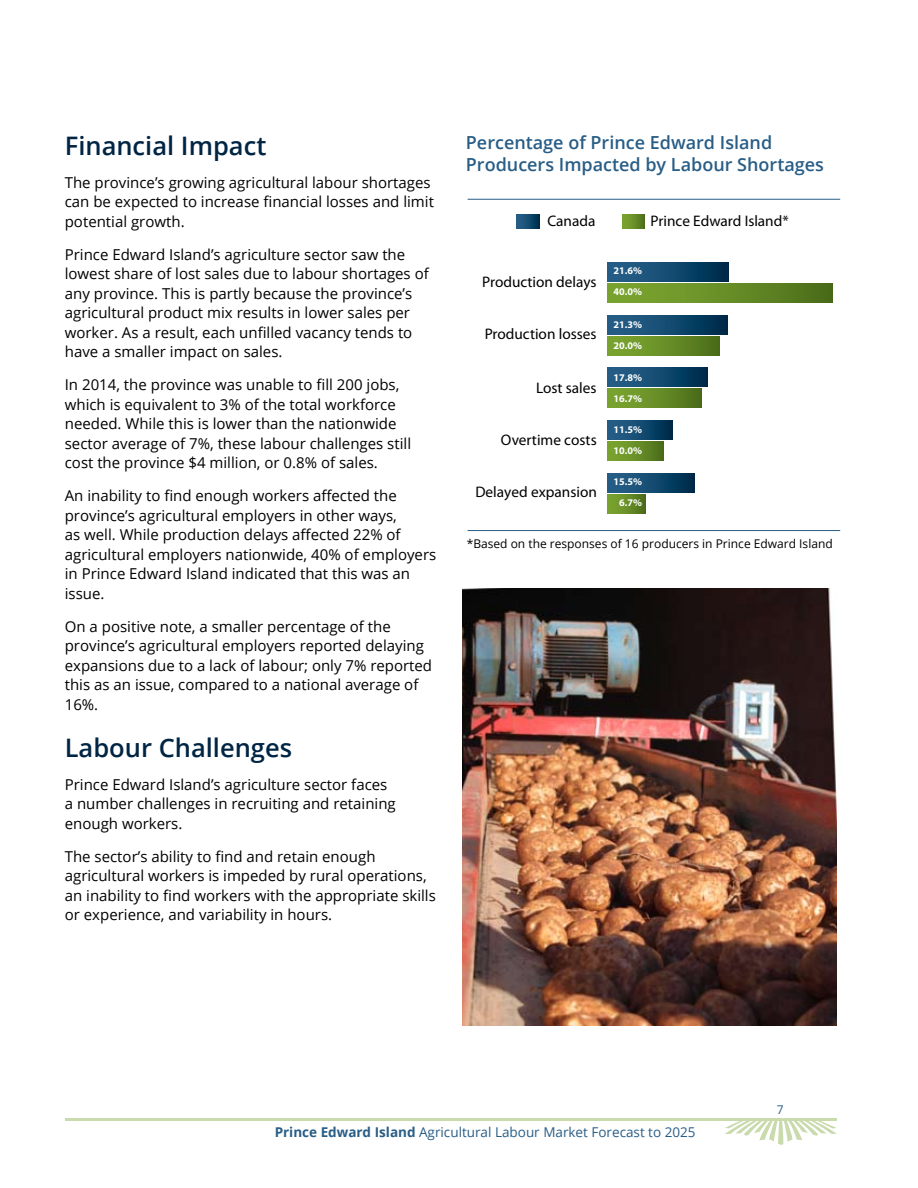
<style>
.page{position:relative;width:918px;height:1188px;background:#fff}
.page>*{position:absolute;margin:0;border:0;box-sizing:border-box;transform-origin:0 0}
.t1{font:600 25.5px "Open Sans";color:#002544}
.t2{font:600 18px/22.5px "Open Sans";color:#285d86}
.t3{font:15.3px "Myriad Pro";color:#000}
.t4{font:15px/19.5px "Open Sans";color:#000}
.t5{font:13.5px "Open Sans";color:#285d86}
.t6{font:12px "Open Sans";color:#000}
.t7{font:12px "Open Sans";color:#285d86}
.t8{font:700 10.2px/21.1px "Myriad Pro";color:#fff}
.s1{font-weight:700}
</style>
<div class="page">
<svg style="left:725px;top:1121px;width:112px;height:24px"></svg>
<hr style="left:65px;top:1118px;width:772px;height:3px;background:#c9daac">
<div style="left:608px;top:284px;width:224px;height:18px;background:linear-gradient(to right,#7faa32,#4d6f1b)"></div>
<div style="left:608px;top:336px;width:112px;height:19px;background:linear-gradient(to right,#7faa32,#4e701b)"></div>
<div style="left:608px;top:389px;width:93px;height:19px;background:linear-gradient(to right,#7faa32,#4e701b)"></div>
<div style="left:608px;top:442px;width:56px;height:18px;background:linear-gradient(to right,#7faa32,#4e701b)"></div>
<svg style="left:608px;top:494px;width:37px;height:19px"></svg>
<div style="left:608px;top:262px;width:121px;height:19px;background:linear-gradient(to right,#2b648f,#002d4d)"></div>
<div style="left:608px;top:315px;width:119px;height:19px;background:linear-gradient(to right,#2b648f,#002e4e)"></div>
<div style="left:608px;top:368px;width:99px;height:19px;background:linear-gradient(to right,#2b648f,#002e4e)"></div>
<div style="left:608px;top:420px;width:64px;height:19px;background:linear-gradient(to right,#2b648f,#002f4f)"></div>
<div style="left:608px;top:473px;width:87px;height:19px;background:linear-gradient(to right,#2b648f,#002d4d)"></div>
<svg style="left:517px;top:214px;width:22px;height:15px"></svg>
<svg style="left:622px;top:214px;width:23px;height:15px"></svg>
<hr style="left:468px;top:199px;width:372px;height:1px;background:#285d86">
<hr style="left:468px;top:530px;width:372px;height:1px;background:#285d86">
<img style="left:463px;top:589px;width:373px;height:437px">
<h1 class="t1" style="left:65px;top:128px;width:203px">Financial Impact</h1>
<p class="t4" style="left:65px;top:172px;width:371px">The province’s growing agricultural labour shortages can be expected to increase financial losses and limit potential growth.</p>
<p class="t4" style="left:65px;top:244px;width:366px">Prince Edward Island’s agriculture sector saw the lowest share of lost sales due to labour shortages of any province. This is partly because the province’s agricultural product mix results in lower sales per worker. As a result, each unfilled vacancy tends to have a smaller impact on sales.</p>
<p class="t4" style="left:65px;top:374px;width:348px">In 2014, the province was unable to fill 200 jobs, which is equivalent to 3% of the total workforce needed. While this is lower than the nationwide sector average of 7%, these labour challenges still cost the province $4 million, or 0.8% of sales.</p>
<p class="t4" style="left:65px;top:485px;width:373px">An inability to find enough workers affected the province’s agricultural employers in other ways,<br>as well. While production delays affected 22% of agricultural employers nationwide, 40% of employers in Prince Edward Island indicated that this was an issue.</p>
<p class="t4" style="left:65px;top:616px;width:369px">On a positive note, a smaller percentage of the province’s agricultural employers reported delaying expansions due to a lack of labour; only 7% reported this as an issue, compared to a national average of 16%.</p>
<h1 class="t1" style="left:65px;top:730px;width:229px">Labour Challenges</h1>
<p class="t4" style="left:65px;top:774px;width:333px">Prince Edward Island’s agriculture sector faces a number challenges in recruiting and retaining enough workers.</p>
<p class="t4" style="left:65px;top:846px;width:373px">The sector’s ability to find and retain enough agricultural workers is impeded by rural operations, an inability to find workers with the appropriate skills or experience, and variability in hours.</p>
<p class="t2" style="left:466px;top:131px;width:360px">Percentage of Prince Edward Island<br>Producers Impacted by Labour Shortages</p>
<p class="t3" style="left:547px;top:211px;width:50px">Canada</p>
<p class="t3" style="left:651px;top:211px;width:140px">Prince Edward Island*</p>
<p class="t3" style="left:482px;top:272px;width:116px">Production delays</p>
<p class="t3" style="left:485px;top:325px;width:113px">Production losses</p>
<p class="t3" style="left:536px;top:378px;width:62px">Lost sales</p>
<p class="t3" style="left:501px;top:431px;width:97px">Overtime costs</p>
<p class="t3" style="left:475px;top:482px;width:123px">Delayed expansion</p>
<p class="t8" style="left:613px;top:260px;width:30px">21.6%<br>40.0%</p>
<p class="t8" style="left:613px;top:313px;width:30px">21.3%<br>20.0%</p>
<p class="t8" style="left:613px;top:367px;width:30px">17.8%<br>16.7%</p>
<p class="t8" style="left:613px;top:419px;width:30px">11.5%<br>10.0%</p>
<p class="t8" style="left:613px;top:471px;width:30px;text-align:center">15.5%<br>6.7%</p>
<p class="t6" style="left:467px;top:535px;width:368px">*Based on the responses of 16 producers in Prince Edward Island</p>
<p class="t7" style="left:777px;top:1102px;width:8px">7</p>
<p class="t5" style="left:275px;top:1123px;width:422px"><span class="s1">Prince Edward Island</span> Agricultural Labour Market Forecast to 2025</p>
</div>
